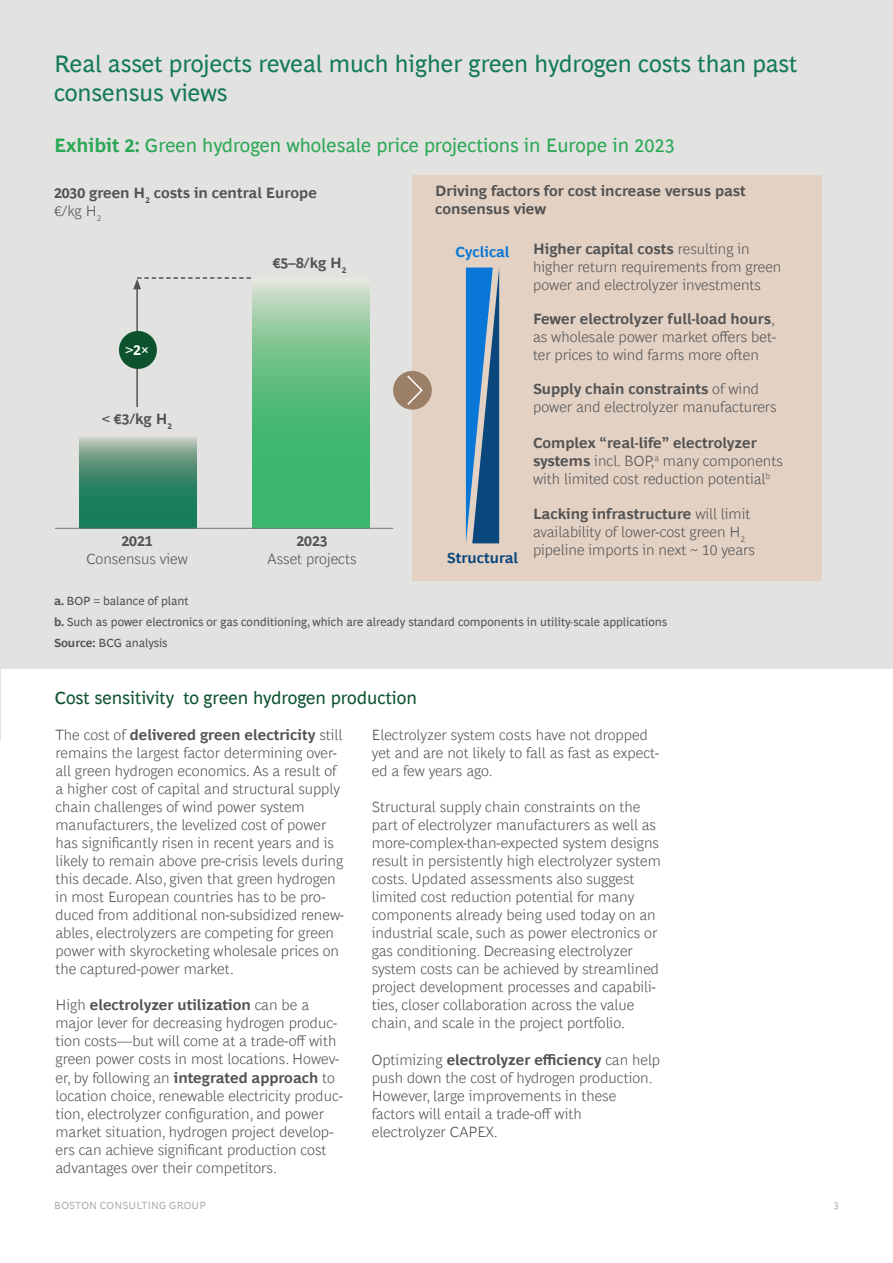
<style>
.page{position:relative;width:893px;height:1263px;background:#fff}
.page>*{position:absolute;margin:0;border:0;box-sizing:border-box;transform-origin:0 0}
.t1{font:24px/28.8px "Henderson BCG Sans";color:#127a56}
.t2{font:19.5px "Henderson BCG Sans";color:#2ba856}
.t3{font:18px "Henderson BCG Sans";color:#0b522d}
.t4{font:300 15px/18px "Henderson BCG Sans";color:#535353}
.t5{font:700 15px/18px "Henderson BCG Sans";color:#535353}
.t6{font:700 15px "Henderson BCG Sans";color:#0a477d}
.t7{font:700 15px "Henderson BCG Sans";color:#0977d7}
.t8{font:700 15px "Henderson BCG Sans";color:#fff}
.t9{font:12px/21.3px "Henderson BCG Sans";color:#535353}
.t10{font:10.5px "Henderson BCG Sans";letter-spacing:.01em;color:#b1b1b1}
.s1{font-weight:700}
.s2{font-weight:300}
</style>
<div class="page">
<hr style="left:0;top:0;width:1px;height:739px;background:#e2e2e1">
<div style="left:0;top:0;width:893px;height:668px;background:#e2e2e1"></div>
<div style="left:412px;top:176px;width:410px;height:405px;background:#e3d1c3"></div>
<svg style="left:253px;top:285px;width:117px;height:243px;background:#62bf83"></svg>
<svg style="left:80px;top:436px;width:117px;height:92px;background:#488f74"></svg>
<hr style="left:55px;top:528px;width:338px;height:1px;background:#74787a">
<hr style="left:136px;top:287px;width:2px;height:120px;background:#535353">
<svg style="left:133px;top:277px;width:118px;height:12px"></svg>
<div style="left:119px;top:331px;width:38px;height:38px;background:#0b522d;border-radius:50%"></div>
<div style="left:393px;top:371px;width:39px;height:39px;background:#9c7f67;border-radius:50%"></div>
<svg style="left:407px;top:375px;width:16px;height:30px"></svg>
<svg style="left:466px;top:268px;width:33px;height:275px"></svg>
<h1 class="t1" style="left:54px;top:47px;width:745px">Real asset projects reveal much higher green hydrogen costs than past consensus views</h1>
<h2 class="t2" style="left:54px;top:131px;width:622px"><span class="s1">Exhibit 2:</span> Green hydrogen wholesale price projections in Europe in 2023</h2>
<p class="t5" style="left:54px;top:183px;width:264px">2030 green H<sub>2</sub> costs in central Europe <span class="s2">€/kg H</span><sub>2</sub></p>
<p class="t8" style="left:125px;top:338px;width:25px">&gt;2×</p>
<p class="t5" style="left:102px;top:409px;width:71px">&lt; €3/kg H<sub>2</sub></p>
<p class="t5" style="left:122px;top:530px;width:33px">2021</p>
<p class="t4" style="left:86px;top:548px;width:103px">Consensus view</p>
<p class="t5" style="left:273px;top:253px;width:75px">€5–8/kg H<sub>2</sub></p>
<p class="t5" style="left:296px;top:530px;width:33px">2023</p>
<p class="t4" style="left:268px;top:548px;width:90px">Asset projects</p>
<p class="t5" style="left:435px;top:181px;width:312px">Driving factors for cost increase versus past consensus view</p>
<p class="t4" style="left:533px;top:239px;width:250px"><span class="s1">Higher capital costs</span> resulting in higher return requirements from green power and electrolyzer investments</p>
<p class="t7" style="left:455px;top:241px;width:56px">Cyclical</p>
<p class="t6" style="left:447px;top:547px;width:73px">Structural</p>
<p class="t4" style="left:533px;top:309px;width:245px;text-align:justify"><span class="s1">Fewer electrolyzer full-load hours</span>, as wholesale power market offers bet&shy;ter prices to wind farms more often</p>
<p class="t4" style="left:533px;top:378px;width:245px"><span class="s1">Supply chain constraints</span> of wind power and electrolyzer manufacturers</p>
<p class="t4" style="left:533px;top:432px;width:251px"><span class="s1">Complex “real-life” electrolyzer systems</span> incl. BOP,<sup>a</sup> many components with limited cost reduction potential<sup>b</sup></p>
<p class="t4" style="left:533px;top:504px;width:223px"><span class="s1">Lacking infrastructure</span> will limit availability of lower-cost green H<sub>2 </sub>pipeline imports in next ~ 10 years</p>
<p class="t9" style="left:54px;top:589px;width:615px"><span class="s1">a.</span> BOP = balance of plant<br><span class="s1">b.</span> Such as power electronics or gas conditioning, which are already standard components in utility-scale applications<br><span class="s1">Source:</span> BCG analysis</p>
<p class="t3" style="left:55px;top:684px;width:364px">Cost sensitivity to green hydrogen production</p>
<p class="t4" style="left:55px;top:724px;width:290px">The cost of <span class="s1">delivered green electricity</span> still remains the largest factor determining over&shy;all green hydrogen economics. As a result of a higher cost of capital and structural supply chain challenges of wind power system manufacturers, the levelized cost of power has significantly risen in recent years and is likely to remain above pre-crisis levels during this decade. Also, given that green hydrogen in most European countries has to be pro&shy;duced from additional non-subsidized renew&shy;ables, electrolyzers are competing for green power with skyrocketing wholesale prices on the captured-power market.</p>
<p class="t4" style="left:55px;top:995px;width:289px">High <span class="s1">electrolyzer utilization</span> can be a major lever for decreasing hydrogen produc&shy;tion costs—but will come at a trade-off with green power costs in most locations. Howev&shy;er, by following an <span class="s1">integrated approach</span> to location choice, renewable electricity produc&shy;tion, electrolyzer configuration, and power market situation, hydrogen project develop&shy;ers can achieve significant production cost advantages over their competitors.</p>
<p class="t4" style="left:372px;top:724px;width:289px">Electrolyzer system costs have not dropped yet and are not likely to fall as fast as expect&shy;ed a few years ago.</p>
<p class="t4" style="left:372px;top:796px;width:290px">Structural supply chain constraints on the part of electrolyzer manufacturers as well as more-complex-than-expected system designs result in persistently high electrolyzer system costs. Updated assessments also suggest limited cost reduction potential for many components already being used today on an industrial scale, such as power electronics or gas conditioning. Decreasing electrolyzer system costs can be achieved by streamlined project development processes and capabili&shy;ties, closer collaboration across the value chain, and scale in the project portfolio.</p>
<p class="t4" style="left:372px;top:1049px;width:290px">Optimizing <span class="s1">electrolyzer efficiency</span> can help push down the cost of hydrogen production.<br>However, large improvements in these factors will entail a trade-off with<br>electrolyzer CAPEX.</p>
<p class="t10" style="left:54px;top:1197px;width:153px">BOSTON CONSULTING GROUP</p>
<p class="t10" style="left:833px;top:1197px;width:7px">3</p>
</div>
